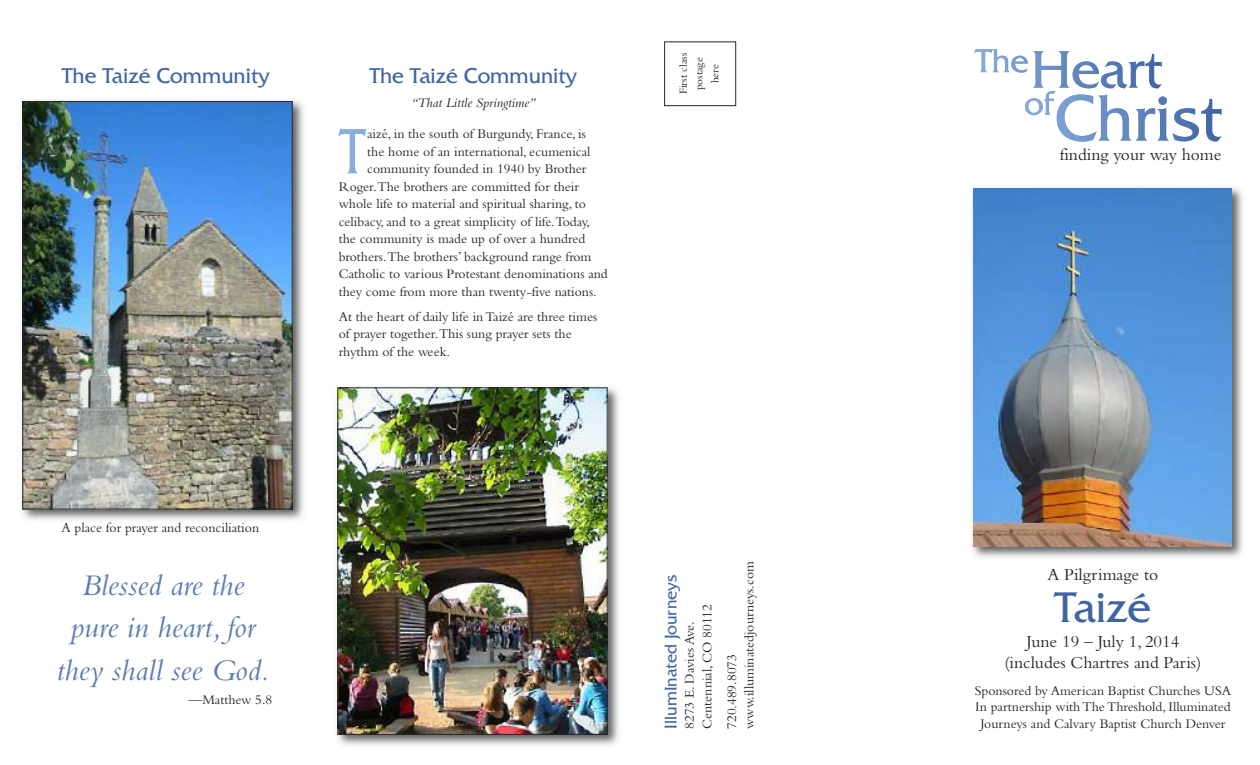
<style>
.page{position:relative;width:1260px;height:765px;background:#fff}
.page>*{position:absolute;margin:0;border:0;box-sizing:border-box;transform-origin:0 0}
.t1{font:67.25px "Friz Quadrata";color:#89addc;scale:.8 1}
.t2{font:45px "Friz Quadrata";color:#3f64a2}
.t3{font:italic 31.25px/42.5px "Bembo";color:#5c7bb0;text-align:center}
.t4{font:22.5px "Friz Quadrata";color:#3f64a2}
.t5{font:17.5px/21.2px "Bembo";color:#272627;text-align:center}
.t6{font:17.5px "Friz Quadrata";color:#3f64a2}
.t7{font:13.75px/17.5px "Bembo";color:#272627}
.t8{font:italic 13.75px "Bembo";color:#272627}
.t9{font:11.25px/16px "Bembo";color:#272627;text-align:center}
.s1{font-size:27.5px}
</style>
<div class="page">
<svg style="left:974px;top:49px;width:247px;height:93px"></svg>
<div style="left:664px;top:42px;width:72px;height:64px;border:1px solid #272627"></div>
<img style="left:22px;top:100px;width:282px;height:426px">
<img style="left:63px;top:523px;width:73px;height:2px">
<img style="left:24px;top:103px;width:266px;height:404px">
<div style="left:22px;top:101px;width:270px;height:408px;border:1px solid #272627"></div>
<img style="left:337px;top:387px;width:282px;height:359px">
<img style="left:340px;top:390px;width:265px;height:343px">
<div style="left:338px;top:388px;width:269px;height:347px;border:1px solid #272627"></div>
<img style="left:972px;top:187px;width:271px;height:371px">
<img style="left:973px;top:188px;width:259px;height:359px">
<h3 class="t4" style="left:62px;top:62px;width:209px">The Taizé Community</h3>
<p class="t7" style="left:61px;top:520px;width:199px">A place for prayer and reconciliation</p>
<h3 class="t3" style="left:56px;top:567px;width:214px">Blessed are the pure in heart, for they shall see God<span class="s1">.</span></h3>
<p class="t7" style="left:189px;top:693px;width:85px">—Matthew 5.8</p>
<h3 class="t4" style="left:370px;top:62px;width:209px">The Taizé Community</h3>
<p class="t8" style="left:411px;top:98px;width:127px">“That Little Springtime”</p>
<h1 class="t1" style="left:340px;top:111px;width:32px">T</h1>
<p class="t7" style="left:367px;top:127px;width:220px">aizé, in the south of Burgundy, France, is</p>
<p class="t7" style="left:367px;top:144px;width:225px">the home of an international, ecumenical</p>
<p class="t7" style="left:367px;top:162px;width:221px">community founded in 1940 by Brother</p>
<p class="t7" style="left:339px;top:179px;width:242px">Roger.The brothers are committed for their</p>
<p class="t7" style="left:339px;top:197px;width:249px">whole life to material and spiritual sharing, to</p>
<p class="t7" style="left:339px;top:214px;width:253px">celibacy, and to a great simplicity of life.Today,</p>
<p class="t7" style="left:339px;top:232px;width:248px">the community is made up of over a hundred</p>
<p class="t7" style="left:339px;top:249px;width:254px">brothers.The brothers’ background range from</p>
<p class="t7" style="left:339px;top:267px;width:271px">Catholic to various Protestant denominations and</p>
<p class="t7" style="left:339px;top:284px;width:260px">they come from more than twenty-five nations.</p>
<p class="t7" style="left:339px;top:309px;width:260px">At the heart of daily life inTaizé are three times of prayer together.This sung prayer sets the rhythm of the week.</p>
<p class="t9" style="left:676px;top:94px;width:43px;rotate:-90deg">First class postage here</p>
<p class="t6" style="left:660px;top:729px;width:156px;rotate:-90deg">IllumInated Journeys</p>
<p class="t7" style="left:682px;top:729px;width:126px;rotate:-90deg">8273 E. Davies Ave.<br>Centennial, CO 80112</p>
<p class="t7" style="left:724px;top:729px;width:169px;rotate:-90deg">720.489.8073 www.illuminatedjourneys.com</p>
<p class="t5" style="left:1060px;top:145px;width:163px">finding your way home</p>
<p class="t5" style="left:1048px;top:566px;width:112px">A Pilgrimage to</p>
<h2 class="t2" style="left:1055px;top:580px;width:97px">Taizé</h2>
<p class="t5" style="left:1004px;top:632px;width:199px">June 19 – July 1, 2014 (includes Chartres and Paris)</p>
<p class="t7" style="left:975px;top:684px;width:258px;line-height:16.2px;text-align:center">Sponsored by American Baptist Churches USA<br>In partnership withTheThreshold, Illuminated<br>Journeys and Calvary Baptist Church Denver</p>
</div>
